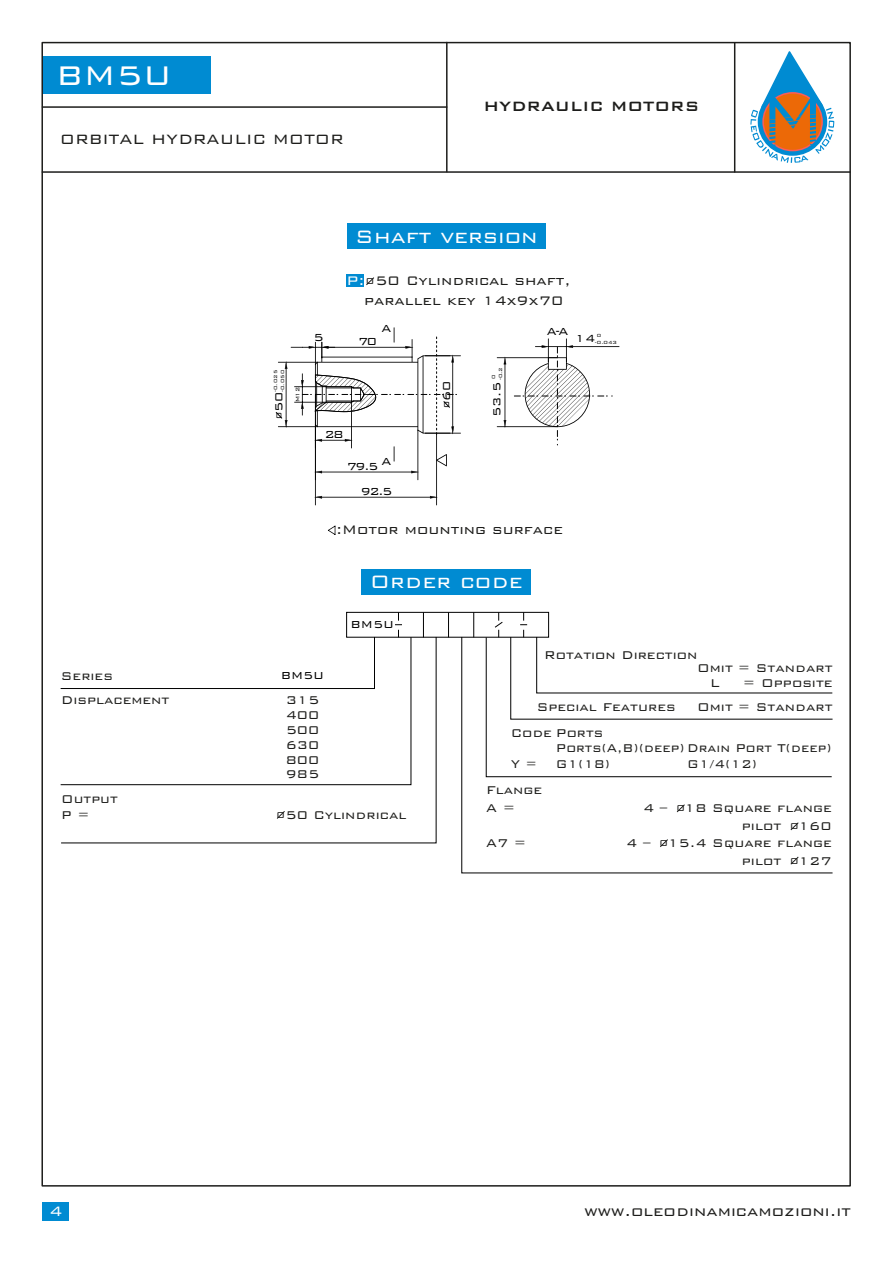
<style>
.page{position:relative;width:893px;height:1263px;background:#fff}
.page>*{position:absolute;margin:0;border:0;box-sizing:border-box;transform-origin:0 0}
.t1{font:300 36px "Bank Gothic BT";color:#fff}
.t2{font:300 24px "Bank Gothic BT";color:#fff}
.t3{font:300 18px "Bank Gothic BT";color:#1d1d1b}
.t4{font:500 18px "Bank Gothic BT";color:#1d1d1b}
.t5{font:300 18px "Bank Gothic BT";color:#fff}
.t6{font:300 16.5px/19.8px "Bank Gothic BT";color:#1d1d1b}
.t7{font:300 15px/14.7px "Bank Gothic BT";color:#1d1d1b;text-align:right}
.t8{font:300 15px "Bank Gothic BT";color:#1d1d1b;scale:.95 1}
.t9{font:300 15px "Bank Gothic BT";color:#1d1d1b;scale:.94 1}
.t10{font:300 13.65px "Bank Gothic BT";letter-spacing:-.05em;color:#000}
.t11{font:300 13.5px "Bank Gothic BT";color:#000}
.t12{font:300 11.4px "Bank Gothic BT";color:#1d1d1b}
.t13{font:300 6.75px "Bank Gothic BT";color:#000}
.t14{font:300 6px/6.8px "Bank Gothic BT";color:#000}
.s1{font-size:9.45px}
.s2{color:#fff}
.s3{font-size:11.4px}
</style>
<div class="page">
<div style="left:42px;top:56px;width:169px;height:38px;background:#008bd2"></div>
<hr style="left:42px;top:171px;width:808px;height:2px;background:#1d1d1b">
<hr style="left:734px;top:43px;width:1px;height:129px;background:#1d1d1b">
<hr style="left:446px;top:42px;width:2px;height:130px;background:#1d1d1b">
<hr style="left:42px;top:106px;width:405px;height:2px;background:#1d1d1b">
<div style="left:42px;top:1202px;width:27px;height:18px;background:#008bd2"></div>
<svg style="left:750px;top:51px;width:84px;height:112px"></svg>
<div style="left:362px;top:570px;width:169px;height:25px;background:#008bd2"></div>
<svg style="left:60px;top:638px;width:377px;height:206px"></svg>
<svg style="left:461px;top:638px;width:372px;height:236px"></svg>
<div style="left:346px;top:612px;width:203px;height:26px;border:1px solid #000"></div>
<svg style="left:448px;top:612px;width:1px;height:25px"></svg>
<svg style="left:473px;top:612px;width:1px;height:25px"></svg>
<svg style="left:423px;top:612px;width:1px;height:25px"></svg>
<svg style="left:395px;top:612px;width:7px;height:25px"></svg>
<svg style="left:510px;top:612px;width:323px;height:108px"></svg>
<svg style="left:494px;top:612px;width:9px;height:25px"></svg>
<svg style="left:276px;top:810px;width:10px;height:9px"></svg>
<svg style="left:676px;top:804px;width:10px;height:9px"></svg>
<svg style="left:659px;top:838px;width:10px;height:10px"></svg>
<svg style="left:790px;top:822px;width:9px;height:9px"></svg>
<svg style="left:790px;top:856px;width:9px;height:9px"></svg>
<div style="left:347px;top:224px;width:198px;height:25px;background:#008bd2"></div>
<div style="left:346px;top:274px;width:18px;height:13px;background:#008bd2"></div>
<svg style="left:366px;top:277px;width:8px;height:9px"></svg>
<hr style="left:572px;top:346px;width:47px;height:1px;background:#000">
<hr style="left:436px;top:433px;width:1px;height:72px;background:#000">
<hr style="left:315px;top:394px;width:1px;height:111px;background:#000">
<svg style="left:275px;top:327px;width:337px;height:171px"></svg>
<svg style="left:328px;top:526px;width:7px;height:9px"></svg>
<h1 class="t1" style="left:56px;top:57px;width:118px">BM5U</h1>
<p class="t3" style="left:60px;top:129px;width:286px">ORBITAL HYDRAULIC MOTOR</p>
<p class="t4" style="left:483px;top:96px;width:217px">HYDRAULIC MOTORS</p>
<p class="t14" style="left:272px;top:392px;width:24px;rotate:-90deg">-0.025 -0.050</p>
<p class="t10" style="left:272px;top:419px;width:29px;rotate:-90deg"><span class="s1">0</span>50</p>
<p class="t13" style="left:294px;top:402px;width:16px;rotate:-90deg">M12</p>
<p class="t10" style="left:313px;top:330px;width:12px">5</p>
<h2 class="t2" style="left:355px;top:223px;width:184px">Shaft version</h2>
<p class="t6" style="left:364px;top:271px;width:208px;text-indent:-18px"><span class="s2">P:</span><span class="s3">0</span>50 Cylindrical shaft, parallel key 14x9x70</p>
<p class="t10" style="left:381px;top:321px;width:11px">A</p>
<p class="t10" style="left:547px;top:325px;width:23px">A-A</p>
<p class="t10" style="left:358px;top:334px;width:21px">70</p>
<p class="t10" style="left:439px;top:408px;width:29px;rotate:-90deg"><span class="s1">0</span>60</p>
<p class="t14" style="left:490px;top:380px;width:15px;rotate:-90deg">0 -0.2</p>
<p class="t10" style="left:490px;top:417px;width:37px;rotate:-90deg">53.5</p>
<p class="t10" style="left:325px;top:428px;width:21px">28</p>
<p class="t10" style="left:381px;top:454px;width:11px">A</p>
<p class="t10" style="left:347px;top:459px;width:33px">79.5</p>
<p class="t10" style="left:361px;top:484px;width:33px">92.5</p>
<p class="t14" style="left:597px;top:332px;width:6px">0</p>
<p class="t10" style="left:575px;top:332px;width:22px">14</p>
<p class="t14" style="left:595px;top:339px;width:24px">-0.043</p>
<p class="t6" style="left:336px;top:519px;width:228px">:Motor mounting surface</p>
<h2 class="t2" style="left:370px;top:569px;width:155px">Order code</h2>
<p class="t11" style="left:350px;top:617px;width:45px">BM5U</p>
<p class="t7" style="left:544px;top:648px;width:155px">Rotation Direction</p>
<p class="t7" style="left:61px;top:668px;width:53px">Series</p>
<p class="t7" style="left:61px;top:693px;width:110px">Displacement</p>
<p class="t7" style="left:61px;top:791px;width:58px">Output</p>
<p class="t11" style="left:281px;top:669px;width:45px">BM5U</p>
<p class="t7" style="left:286px;top:693px;width:35px;text-align:justify">315<br>400<br>500<br>630<br>800<br>985</p>
<p class="t7" style="left:61px;top:807px;width:30px">P =</p>
<p class="t7" style="left:276px;top:807px;width:132px"><span class="s3">0</span>50 Cylindrical</p>
<p class="t7" style="left:697px;top:660px;width:137px">Omit = Standart</p>
<p class="t7" style="left:710px;top:675px;width:11px">L</p>
<p class="t7" style="left:743px;top:675px;width:91px">= Opposite</p>
<p class="t7" style="left:537px;top:699px;width:140px">Special Features</p>
<p class="t7" style="left:697px;top:699px;width:137px">Omit = Standart</p>
<p class="t7" style="left:511px;top:726px;width:94px">Code Ports</p>
<p class="t8" style="left:556px;top:740px;width:292px">Ports(A,B)(deep) Drain Port T(deep)</p>
<p class="t8" style="left:556px;top:756px;width:59px">G1(18)</p>
<p class="t8" style="left:687px;top:756px;width:75px">G1/4(12)</p>
<p class="t7" style="left:643px;top:799px;width:190px;line-height:18px">4 – 18 Square flange pilot 160</p>
<p class="t9" style="left:511px;top:756px;width:30px">Y =</p>
<p class="t7" style="left:486px;top:781px;width:57px;line-height:18px;text-align:left">Flange<br>A =</p>
<p class="t12" style="left:676px;top:802px;width:10px">0</p>
<p class="t12" style="left:790px;top:820px;width:10px">0</p>
<p class="t12" style="left:790px;top:854px;width:10px">0</p>
<p class="t7" style="left:486px;top:835px;width:42px">A7 =</p>
<p class="t7" style="left:626px;top:833px;width:207px;line-height:18px">4 – 15.4 Square flange pilot 127</p>
<p class="t12" style="left:660px;top:837px;width:10px">0</p>
<p class="t5" style="left:49px;top:1202px;width:15px">4</p>
<p class="t3" style="left:585px;top:1202px;width:268px">www.oleodinamicamozioni.it</p>
</div>
